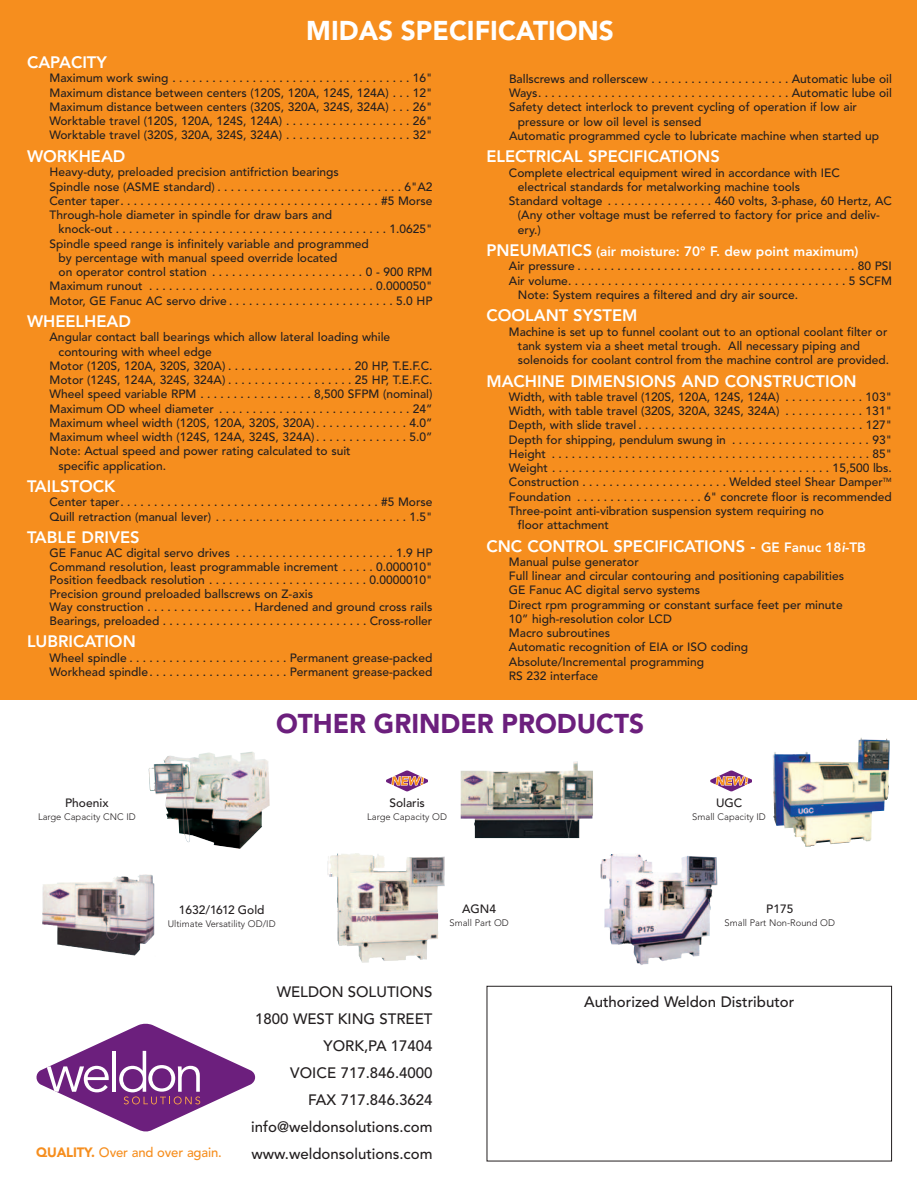
<style>
.page{position:relative;width:917px;height:1188px;background:#fff}
.page>*{position:absolute;margin:0;border:0;box-sizing:border-box;transform-origin:0 0}
.t1{font:900 27px "Avenir";color:#6c1f7d}
.t2{font:900 27px "Avenir";color:#fff}
.t3{font:800 16.5px "Avenir";color:#fff}
.t4{font:500 15px/27px "Avenir";color:#231f20;text-align:right}
.t5{font:800 13.5px "Avenir";color:#fff}
.t6{font:500 13.5px "Avenir";letter-spacing:-.01em;color:#f68e1e}
.t7{font:500 12px/14.2px "Avenir";color:#231f20}
.t8{font:300 9.3px "Avenir";color:#231f20}
.s1{font-size:16.5px}
.s2{font-size:13.5px}
.s3{font-style:italic;font-size:13.5px}
.s4{font-weight:900}
</style>
<div class="page">
<div style="left:0;top:0;width:916px;height:700px;background:#f68e1e"></div>
<svg style="left:386px;top:771px;width:41px;height:20px"></svg>
<img style="left:327px;top:853px;width:117px;height:110px">
<img style="left:600px;top:854px;width:117px;height:111px">
<img style="left:42px;top:874px;width:113px;height:82px">
<img style="left:460px;top:761px;width:133px;height:77px">
<svg style="left:36px;top:1024px;width:219px;height:107px"></svg>
<div style="left:486px;top:986px;width:405px;height:175px;border:1px solid #231f20"></div>
<img style="left:166px;top:753px;width:103px;height:96px">
<img style="left:833px;top:738px;width:56px;height:106px">
<svg style="left:710px;top:771px;width:41px;height:20px"></svg>
<h1 class="t2" style="left:306px;top:20px;width:309px">MIDAS SPECIFICATIONS</h1>
<h2 class="t3" style="left:27px;top:56px;width:81px">CAPACITY</h2>
<p class="t7" style="left:50px;top:72px;width:384px;text-align:justify">Maximum work swing . . . . . . . . . . . . . . . . . . . . . . . . . . . . . . . . . . . . 16" Maximum distance between centers (120S, 120A, 124S, 124A) . . . 12" Maximum distance between centers (320S, 320A, 324S, 324A) . . . 26" Worktable travel (120S, 120A, 124S, 124A) . . . . . . . . . . . . . . . . . . . 26" Worktable travel (320S, 320A, 324S, 324A) . . . . . . . . . . . . . . . . . . . 32"</p>
<h2 class="t3" style="left:27px;top:149px;width:100px">WORKHEAD</h2>
<p class="t7" style="left:50px;top:166px;width:384px">Heavy-duty, preloaded precision antifriction bearings<br>Spindle nose (ASME standard) . . . . . . . . . . . . . . . . . . . . . . . . . . . . 6"A2<br>Center taper. . . . . . . . . . . . . . . . . . . . . . . . . . . . . . . . . . . . . . . #5 Morse Through-hole diameter in spindle for draw bars and</p>
<p class="t7" style="left:59px;top:223px;width:375px">knock-out . . . . . . . . . . . . . . . . . . . . . . . . . . . . . . . . . . . . . . . . . 1.0625"</p>
<p class="t7" style="left:50px;top:237px;width:321px">Spindle speed range is infinitely variable and programmed</p>
<p class="t7" style="left:59px;top:251px;width:280px">by percentage with manual speed override located</p>
<p class="t7" style="left:59px;top:266px;width:375px">on operator control station . . . . . . . . . . . . . . . . . . . . . . . 0 - 900 RPM</p>
<p class="t7" style="left:50px;top:280px;width:384px">Maximum runout . . . . . . . . . . . . . . . . . . . . . . . . . . . . . . . . . . 0.000050"</p>
<p class="t7" style="left:50px;top:294px;width:384px">Motor, GE Fanuc AC servo drive . . . . . . . . . . . . . . . . . . . . . . . . . 5.0 HP</p>
<h2 class="t3" style="left:27px;top:314px;width:105px">WHEELHEAD</h2>
<p class="t7" style="left:50px;top:331px;width:342px">Angular contact ball bearings which allow lateral loading while</p>
<p class="t7" style="left:58px;top:345px;width:155px">contouring with wheel edge</p>
<p class="t7" style="left:50px;top:359px;width:384px">Motor (120S, 120A, 320S, 320A) . . . . . . . . . . . . . . . . . . . 20 HP, T.E.F.C.</p>
<p class="t7" style="left:50px;top:374px;width:384px">Motor (124S, 124A, 324S, 324A) . . . . . . . . . . . . . . . . . . . 25 HP, T.E.F.C.</p>
<p class="t7" style="left:50px;top:388px;width:384px">Wheel speed variable RPM . . . . . . . . . . . . . . . . . 8,500 SFPM (nominal)</p>
<p class="t7" style="left:50px;top:402px;width:384px">Maximum OD wheel diameter . . . . . . . . . . . . . . . . . . . . . . . . . . . . . 24”</p>
<p class="t7" style="left:50px;top:416px;width:384px">Maximum wheel width (120S, 120A, 320S, 320A). . . . . . . . . . . . . . 4.0”</p>
<p class="t7" style="left:50px;top:431px;width:384px">Maximum wheel width (124S, 124A, 324S, 324A). . . . . . . . . . . . . . 5.0”</p>
<p class="t7" style="left:50px;top:445px;width:302px">Note: Actual speed and power rating calculated to suit</p>
<p class="t7" style="left:58px;top:459px;width:109px">specific application.</p>
<h2 class="t3" style="left:27px;top:479px;width:90px">TAILSTOCK</h2>
<p class="t7" style="left:50px;top:496px;width:384px">Center taper. . . . . . . . . . . . . . . . . . . . . . . . . . . . . . . . . . . . . . . #5 Morse<br>Quill retraction (manual lever) . . . . . . . . . . . . . . . . . . . . . . . . . . . . . 1.5"</p>
<h2 class="t3" style="left:27px;top:530px;width:114px">TABLE DRIVES</h2>
<p class="t7" style="left:49px;top:546px;width:384px;line-height:13.6px">GE Fanuc AC digital servo drives . . . . . . . . . . . . . . . . . . . . . . . . 1.9 HP Command resolution, least programmable increment . . . . . 0.000010" Position feedback resolution . . . . . . . . . . . . . . . . . . . . . . . . 0.0000010" Precision ground preloaded ballscrews on Z-axis<br>Way construction . . . . . . . . . . . . . . . . Hardened and ground cross rails Bearings, preloaded . . . . . . . . . . . . . . . . . . . . . . . . . . . . . . . Cross-roller</p>
<h2 class="t3" style="left:27px;top:635px;width:110px">LUBRICATION</h2>
<p class="t7" style="left:50px;top:651px;width:384px">Wheel spindle . . . . . . . . . . . . . . . . . . . . . . . . Permanent grease-packed<br>Workhead spindle. . . . . . . . . . . . . . . . . . . . . Permanent grease-packed</p>
<p class="t7" style="left:509px;top:73px;width:384px">Ballscrews and rollerscew . . . . . . . . . . . . . . . . . . . . . Automatic lube oil</p>
<p class="t7" style="left:509px;top:87px;width:384px">Ways. . . . . . . . . . . . . . . . . . . . . . . . . . . . . . . . . . . . . . Automatic lube oil</p>
<p class="t7" style="left:509px;top:101px;width:349px">Safety detect interlock to prevent cycling of operation if low air</p>
<p class="t7" style="left:518px;top:115px;width:185px">pressure or low oil level is sensed</p>
<p class="t7" style="left:509px;top:130px;width:371px">Automatic programmed cycle to lubricate machine when started up</p>
<h2 class="t3" style="left:486px;top:150px;width:235px">ELECTRICAL SPECIFICATIONS</h2>
<p class="t7" style="left:508px;top:166px;width:332px">Complete electrical equipment wired in accordance with IEC</p>
<p class="t7" style="left:518px;top:181px;width:283px">electrical standards for metalworking machine tools</p>
<p class="t7" style="left:508px;top:195px;width:384px">Standard voltage . . . . . . . . . . . . . . . . 460 volts, 3-phase, 60 Hertz, AC</p>
<p class="t7" style="left:518px;top:209px;width:363px">(Any other voltage must be referred to factory for price and deliv-</p>
<p class="t7" style="left:518px;top:223px;width:24px">ery.)</p>
<p class="t5" style="left:486px;top:246px;width:373px"><span class="s1">PNEUMATICS</span> (air moisture: 70° F. dew point maximum)</p>
<p class="t7" style="left:508px;top:260px;width:384px">Air pressure . . . . . . . . . . . . . . . . . . . . . . . . . . . . . . . . . . . . . . . . . . 80 PSI</p>
<p class="t7" style="left:508px;top:274px;width:384px">Air volume. . . . . . . . . . . . . . . . . . . . . . . . . . . . . . . . . . . . . . . . . . 5 SCFM</p>
<p class="t7" style="left:518px;top:289px;width:281px">Note: System requires a filtered and dry air source.</p>
<h2 class="t3" style="left:486px;top:309px;width:152px">COOLANT SYSTEM</h2>
<p class="t7" style="left:518px;top:325px;width:372px;text-indent:-9px">Machine is set up to funnel coolant out to an optional coolant filter or tank system via a sheet metal trough. All necessary piping and solenoids for coolant control from the machine control are provided.</p>
<h2 class="t3" style="left:486px;top:374px;width:371px">MACHINE DIMENSIONS AND CONSTRUCTION</h2>
<p class="t7" style="left:508px;top:391px;width:384px">Width, with table travel (120S, 120A, 124S, 124A) . . . . . . . . . . . . 103"</p>
<p class="t7" style="left:508px;top:405px;width:384px">Width, with table travel (320S, 320A, 324S, 324A) . . . . . . . . . . . . 131"</p>
<p class="t7" style="left:508px;top:419px;width:384px">Depth, with slide travel . . . . . . . . . . . . . . . . . . . . . . . . . . . . . . . . . . 127"</p>
<p class="t7" style="left:508px;top:433px;width:384px">Depth for shipping, pendulum swung in . . . . . . . . . . . . . . . . . . . . . 93"</p>
<p class="t7" style="left:508px;top:448px;width:384px">Height . . . . . . . . . . . . . . . . . . . . . . . . . . . . . . . . . . . . . . . . . . . . . . . . 85"</p>
<p class="t7" style="left:508px;top:462px;width:384px">Weight . . . . . . . . . . . . . . . . . . . . . . . . . . . . . . . . . . . . . . . . . . 15,500 lbs.</p>
<p class="t7" style="left:508px;top:476px;width:384px">Construction . . . . . . . . . . . . . . . . . . . . . . Welded steel Shear Damper<sup>TM</sup></p>
<p class="t7" style="left:508px;top:490px;width:384px">Foundation . . . . . . . . . . . . . . . . . . . 6" concrete floor is recommended</p>
<p class="t7" style="left:508px;top:505px;width:316px">Three-point anti-vibration suspension system requiring no</p>
<p class="t7" style="left:518px;top:519px;width:93px">floor attachment</p>
<h2 class="t3" style="left:486px;top:539px;width:381px">CNC CONTROL SPECIFICATIONS - <span class="s2">GE Fanuc 18</span><span class="s3">i</span><span class="s2">-TB</span></h2>
<p class="t7" style="left:508px;top:556px;width:336px">Manual pulse generator<br>Full linear and circular contouring and positioning capabilities GE Fanuc AC digital servo systems<br>Direct rpm programming or constant surface feet per minute 10” high-resolution color LCD<br>Macro subroutines<br>Automatic recognition of EIA or ISO coding Absolute/Incremental programming<br>RS 232 interface</p>
<p class="t7" style="left:65px;top:796px;width:45px">Phoenix</p>
<p class="t8" style="left:38px;top:812px;width:99px">Large Capacity CNC ID</p>
<h1 class="t1" style="left:276px;top:712px;width:370px">OTHER GRINDER PRODUCTS</h1>
<p class="t7" style="left:179px;top:903px;width:87px">1632/1612 Gold</p>
<p class="t8" style="left:168px;top:920px;width:109px">Ultimate Versatility OD/ID</p>
<p class="t7" style="left:389px;top:796px;width:37px">Solaris</p>
<p class="t8" style="left:367px;top:812px;width:81px">Large Capacity OD</p>
<p class="t7" style="left:462px;top:903px;width:36px">AGN4</p>
<p class="t8" style="left:449px;top:919px;width:61px">Small Part OD</p>
<p class="t7" style="left:715px;top:796px;width:28px">UGC</p>
<p class="t8" style="left:692px;top:812px;width:75px">Small Capacity ID</p>
<p class="t7" style="left:766px;top:903px;width:29px">P175</p>
<p class="t8" style="left:724px;top:919px;width:112px">Small Part Non-Round OD</p>
<p class="t6" style="left:36px;top:1147px;width:187px"><span class="s4">QUALITY.</span> Over and over again.</p>
<p class="t4" style="left:251px;top:980px;width:183px">WELDON SOLUTIONS<br>1800 WEST KING STREET<br>YORK,PA 17404<br>VOICE 717.846.4000<br>FAX 717.846.3624 info@weldonsolutions.com www.weldonsolutions.com</p>
<p class="t4" style="left:584px;top:989px;width:212px">Authorized Weldon Distributor</p>
</div>
